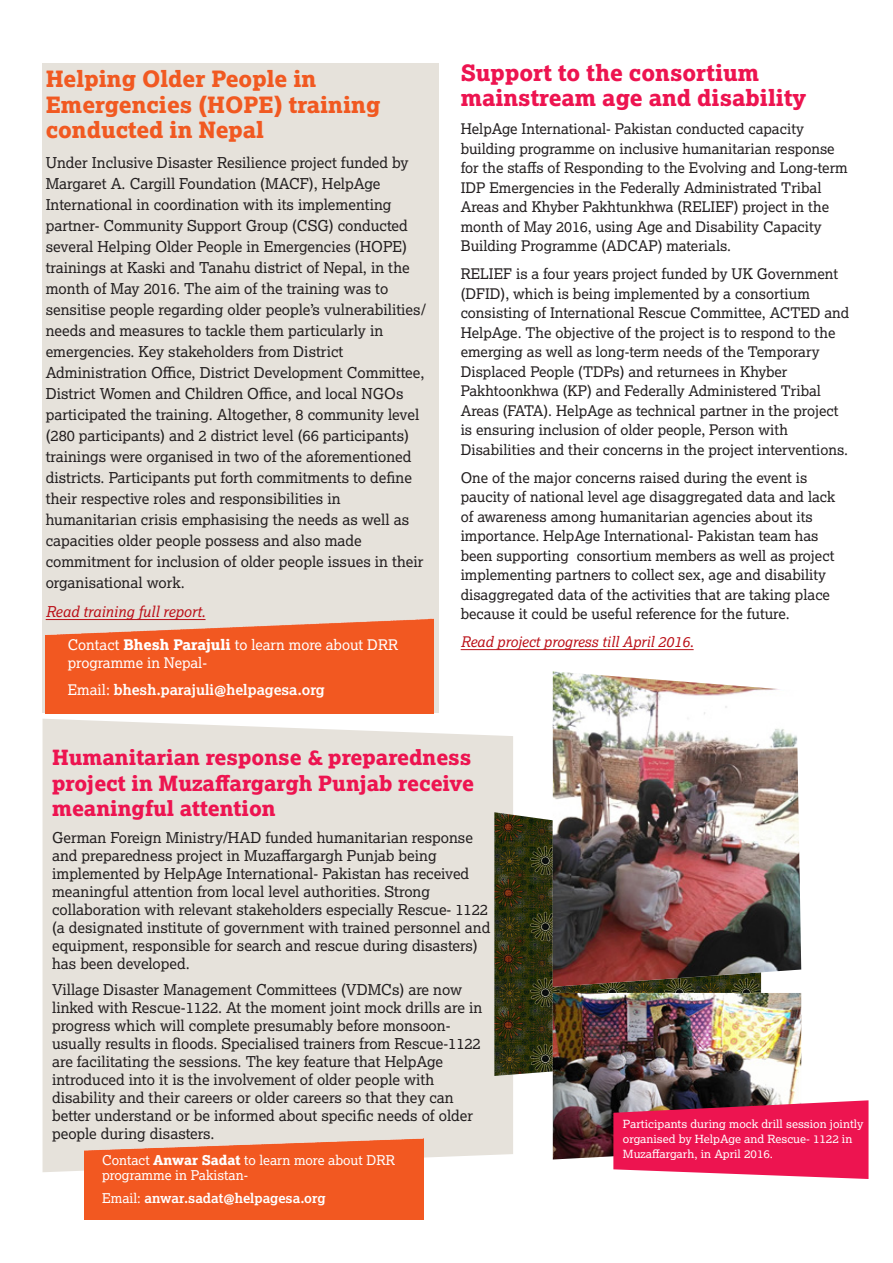
<style>
.page{position:relative;width:893px;height:1263px;background:#fff}
.page>*{position:absolute;margin:0;border:0;box-sizing:border-box;transform-origin:0 0}
.t1{font:22.5px/25.5px "Lexia X Bold";color:#f15921}
.t2{font:22.5px/25.5px "Lexia X Bold";color:#ed1450}
.t3{font:21px/25.5px "Lexia X Bold";color:#ed1450}
.t4{font:15px/21px "Lexia";color:#231f20}
.t5{font:italic 15px "Lexia";color:#bb1018}
.t6{font:14.7px/19.5px "Lexia";color:#231f20}
.t7{font:14.7px/18px "Lexia";color:#fff}
.t8{font:700 14.7px "Lexia";color:#fff}
.t9{font:italic 14.7px "Lexia";color:#bb1018}
.t10{font:13.5px/15px "Lexia";color:#fff}
.t11{font:700 13.5px "Lexia";color:#fff}
.t12{font:11.25px/15px "Lexia";color:#fff;scale:1.05 1}
.s1{font-family:"Lexia X Bold"}
.s2{font-weight:400}
</style>
<div class="page">
<div style="left:43px;top:64px;width:396px;height:649px;background:#e6e2db"></div>
<img style="left:46px;top:618px;width:388px;height:95px">
<hr style="left:461px;top:649px;width:233px;height:1px;background:#bb1018">
<div style="left:43px;top:719px;width:470px;height:453px;background:#e6e2db"></div>
<img style="left:494px;top:812px;width:267px;height:264px">
<img style="left:553px;top:671px;width:248px;height:316px">
<img style="left:553px;top:993px;width:315px;height:186px">
<img style="left:84px;top:1137px;width:339px;height:82px">
<p class="t1" style="left:46px;top:66px;width:336px">Helping Older People in<br>Emergencies (HOPE) training conducted in Nepal</p>
<p class="t4" style="left:46px;top:151px;width:382px">Under Inclusive Disaster Resilience project funded by Margaret A. Cargill Foundation (MACF), HelpAge International in coordination with its implementing partner- Community Support Group (CSG) conducted several Helping Older People in Emergencies (HOPE) trainings at Kaski and Tanahu district of Nepal, in the month of May 2016. The aim of the training was to sensitise people regarding older people’s vulnerabilities/ needs and measures to tackle them particularly in emergencies. Key stakeholders from District Administration Office, District Development Committee, District Women and Children Office, and local NGOs participated the training. Altogether, 8 community level (280 participants) and 2 district level (66 participants) trainings were organised in two of the aforementioned districts. Participants put forth commitments to define their respective roles and responsibilities in humanitarian crisis emphasising the needs as well as capacities older people possess and also made commitment for inclusion of older people issues in their organisational work.</p>
<p class="t5" style="left:46px;top:602px;width:161px">Read training full report.</p>
<p class="t7" style="left:68px;top:635px;width:332px">Contact <span class="s1">Bhesh Parajuli</span> to learn more about DRR programme in Nepal-</p>
<p class="t8" style="left:68px;top:680px;width:259px"><span class="s2">Email:</span> bhesh.parajuli@helpagesa.org</p>
<p class="t2" style="left:461px;top:59px;width:347px">Support to the consortium mainstream age and disability</p>
<p class="t6" style="left:461px;top:119px;width:389px">HelpAge International- Pakistan conducted capacity building programme on inclusive humanitarian response for the staffs of Responding to the Evolving and Long-term IDP Emergencies in the Federally Administrated Tribal Areas and Khyber Pakhtunkhwa (RELIEF) project in the month of May 2016, using Age and Disability Capacity Building Programme (ADCAP) materials.</p>
<p class="t6" style="left:461px;top:264px;width:390px">RELIEF is a four years project funded by UK Government (DFID), which is being implemented by a consortium consisting of International Rescue Committee, ACTED and HelpAge. The objective of the project is to respond to the emerging as well as long-term needs of the Temporary Displaced People (TDPs) and returnees in Khyber Pakhtoonkhwa (KP) and Federally Administered Tribal Areas (FATA). HelpAge as technical partner in the project is ensuring inclusion of older people, Person with Disabilities and their concerns in the project interventions.</p>
<p class="t6" style="left:461px;top:467px;width:376px">One of the major concerns raised during the event is paucity of national level age disaggregated data and lack of awareness among humanitarian agencies about its importance. HelpAge International- Pakistan team has been supporting consortium members as well as project implementing partners to collect sex, age and disability disaggregated data of the activities that are taking place because it could be useful reference for the future.</p>
<p class="t9" style="left:461px;top:633px;width:234px">Read project progress till April 2016.</p>
<p class="t3" style="left:52px;top:744px;width:423px">Humanitarian response &amp; preparedness project in Muzaffargargh Punjab receive meaningful attention</p>
<p class="t4" style="left:52px;top:828px;width:440px;line-height:18px">German Foreign Ministry/HAD funded humanitarian response and preparedness project in Muzaffargargh Punjab being implemented by HelpAge International- Pakistan has received meaningful attention from local level authorities. Strong collaboration with relevant stakeholders especially Rescue- 1122 (a designated institute of government with trained personnel and equipment, responsible for search and rescue during disasters) has been developed.</p>
<p class="t4" style="left:52px;top:980px;width:432px;line-height:18px">Village Disaster Management Committees (VDMCs) are now linked with Rescue-1122. At the moment joint mock drills are in progress which will complete presumably before monsoon&shy;usually results in floods. Specialised trainers from Rescue-1122 are facilitating the sessions. The key feature that HelpAge introduced into it is the involvement of older people with disability and their careers or older careers so that they can better understand or be informed about specific needs of older people during disasters.</p>
<p class="t10" style="left:102px;top:1152px;width:295px">Contact <span class="s1">Anwar Sadat</span> to learn more about DRR programme in Pakistan-</p>
<p class="t11" style="left:102px;top:1190px;width:225px"><span class="s2">Email:</span> anwar.sadat@helpagesa.org</p>
<p class="t12" style="left:623px;top:1116px;width:230px">Participants during mock drill session jointly organised by HelpAge and Rescue- 1122 in<br>Muzaffargarh, in April 2016.</p>
</div>
